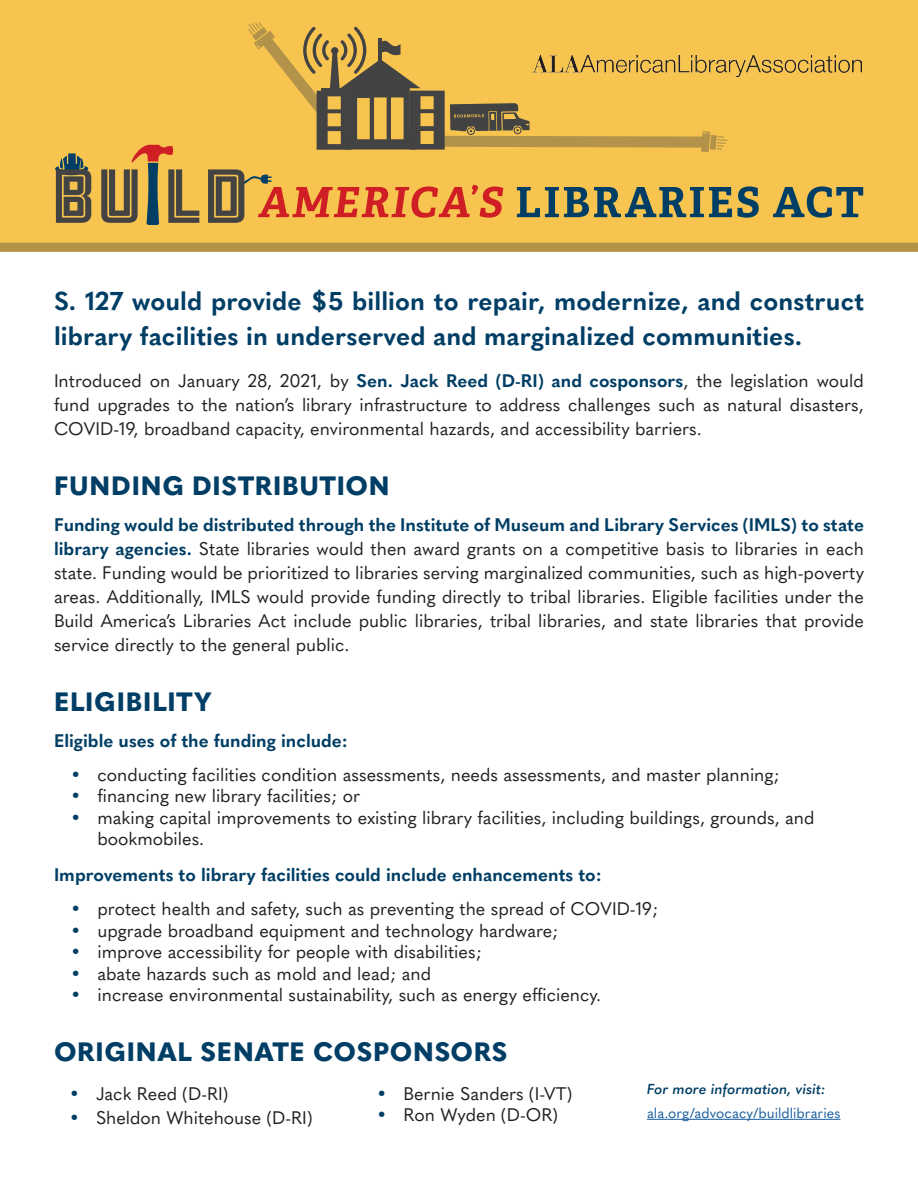
<style>
.page{position:relative;width:918px;height:1188px;background:#fff}
.page>*{position:absolute;margin:0;border:0;box-sizing:border-box;transform-origin:0 0}
.t1{font:800 26.25px "Quasimoda";letter-spacing:.03em;color:#003e65}
.intro{font:700 25.5px/34.5px "Quasimoda";letter-spacing:.005em;color:#003e65}
.t2{font:18px/24px "Quasimoda";color:#231f20;text-align:justify}
.t3{font:700 18px "Quasimoda";color:#003e65}
.BL{font:14.25px "Quasimoda";letter-spacing:.005em;color:#175d9e}
.BL-2{font:italic 600 14.25px "Quasimoda";letter-spacing:.005em;color:#003e65}
.s1{font-weight:700;color:#003e65}
.s2{color:#003e65}
</style>
<div class="page">
<div style="left:0;top:0;width:918px;height:252px;background:#f7c44f"></div>
<hr style="left:647px;top:1119px;width:193px;height:1px;background:#175d9e">
<svg style="left:55px;top:22px;width:808px;height:203px"></svg>
<div style="left:0;top:243px;width:918px;height:9px;background:#b3934a"></div>
<p class="intro" style="left:54px;top:282px;width:812px">S. 127 would provide $5 billion to repair, modernize, and construct library facilities in underserved and marginalized communities.</p>
<p class="t2" style="left:54px;top:367px;width:812px">Introduced on January 28, 2021, by <span class="s1">Sen. Jack Reed (D-RI) and cosponsors</span>, the legislation would fund upgrades to the nation’s library infrastructure to address challenges such as natural disasters, COVID-19, broadband capacity, environmental hazards, and accessibility barriers.</p>
<h1 class="t1" style="left:54px;top:465px;width:337px">FUNDING DISTRIBUTION</h1>
<p class="t2" style="left:54px;top:511px;width:812px"><span class="s1">Funding would be distributed through the Institute of Museum and Library Services (IMLS) to state library agencies.</span> State libraries would then award grants on a competitive basis to libraries in each state. Funding would be prioritized to libraries serving marginalized communities, such as high-poverty areas. Additionally, IMLS would provide funding directly to tribal libraries. Eligible facilities under the Build America’s Libraries Act include public libraries, tribal libraries, and state libraries that provide service directly to the general public.</p>
<h1 class="t1" style="left:54px;top:681px;width:159px">ELIGIBILITY</h1>
<p class="t3" style="left:54px;top:727px;width:296px">Eligible uses of the funding include:</p>
<p class="t2" style="left:70px;top:761px;width:711px"><span class="s2">•</span> conducting facilities condition assessments, needs assessments, and master planning;</p>
<p class="t2" style="left:70px;top:783px;width:291px"><span class="s2">•</span> financing new library facilities; or</p>
<p class="t2" style="left:98px;top:805px;width:719px;line-height:21.6px;text-indent:-27px"><span class="s2">•</span> making capital improvements to existing library facilities, including buildings, grounds, and bookmobiles.</p>
<p class="t3" style="left:54px;top:861px;width:549px">Improvements to library facilities could include enhancements to:</p>
<p class="t2" style="left:70px;top:895px;width:590px"><span class="s2">•</span> protect health and safety, such as preventing the spread of COVID-19;</p>
<p class="t2" style="left:70px;top:917px;width:490px"><span class="s2">•</span> upgrade broadband equipment and technology hardware;</p>
<p class="t2" style="left:70px;top:939px;width:413px"><span class="s2">•</span> improve accessibility for people with disabilities;</p>
<p class="t2" style="left:70px;top:960px;width:362px"><span class="s2">•</span> abate hazards such as mold and lead; and</p>
<p class="t2" style="left:70px;top:982px;width:532px"><span class="s2">•</span> increase environmental sustainability, such as energy efficiency.</p>
<h1 class="t1" style="left:54px;top:1032px;width:455px">ORIGINAL SENATE COSPONSORS</h1>
<p class="t2" style="left:69px;top:1080px;width:161px"><span class="s2">•</span> Jack Reed (D-RI)</p>
<p class="t2" style="left:376px;top:1080px;width:197px"><span class="s2">•</span> Bernie Sanders (I-VT)</p>
<p class="BL-2" style="left:647px;top:1078px;width:180px">For more information, visit:</p>
<p class="t2" style="left:69px;top:1104px;width:245px"><span class="s2">•</span> Sheldon Whitehouse (D-RI)</p>
<p class="t2" style="left:376px;top:1101px;width:183px"><span class="s2">•</span> Ron Wyden (D-OR)</p>
<p class="BL" style="left:647px;top:1102px;width:195px">ala.org/advocacy/buildlibraries</p>
</div>
